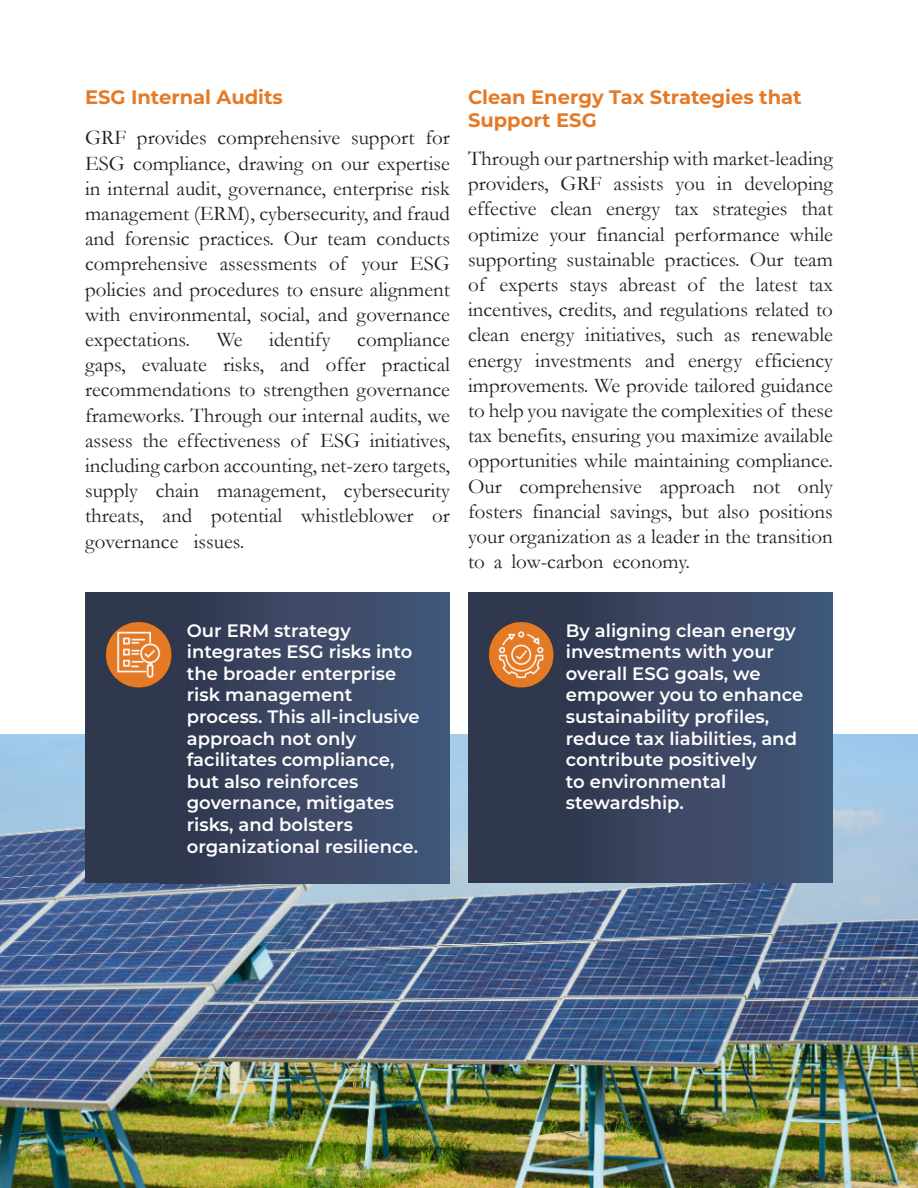
<style>
.page{position:relative;width:918px;height:1188px;background:#fff}
.page>*{position:absolute;margin:0;border:0;box-sizing:border-box;transform-origin:0 0}
.t1{font:21px/25.2px "Garamond";color:#231f20;text-align:justify}
.t2{font:700 19.5px/23.4px "Montserrat";color:#e57a26}
.t3{font:600 18px/21.6px "Montserrat";color:#fff}
</style>
<div class="page">
<img style="left:0;top:735px;width:918px;height:453px">
<div style="left:539px;top:592px;width:294px;height:291px;background:linear-gradient(to right,#34364d,#43597b)"></div>
<div style="left:468px;top:592px;width:97px;height:291px;background:#30384d"></div>
<img style="left:488px;top:621px;width:66px;height:67px">
<div style="left:160px;top:592px;width:290px;height:292px;background:linear-gradient(to right,#34364d,#43597b)"></div>
<div style="left:85px;top:592px;width:101px;height:291px;background:#30384d"></div>
<img style="left:105px;top:621px;width:67px;height:67px">
<p class="t2" style="left:85px;top:87px;width:199px">ESG Internal Audits</p>
<p class="t1" style="left:85px;top:128px;width:366px">GRF provides comprehensive support for ESG compliance, drawing on our expertise in internal audit, governance, enterprise risk management (ERM), cybersecurity, and fraud and forensic practices. Our team conducts comprehensive assessments of your ESG policies and procedures to ensure alignment with environmental, social, and governance expectations.</p>
<p class="t1" style="left:217px;top:329px;width:27px">We</p>
<p class="t1" style="left:269px;top:329px;width:63px">identify</p>
<p class="t1" style="left:85px;top:329px;width:367px;text-indent:272px">compliance gaps, evaluate risks, and offer practical recommendations to strengthen governance frameworks. Through our internal audits, we assess the effectiveness of ESG initiatives, including carbon accounting, net-zero targets, supply chain management, cybersecurity threats, and potential whistleblower or governance issues.</p>
<p class="t2" style="left:468px;top:87px;width:335px">Clean Energy Tax Strategies that<br>Support ESG</p>
<p class="t1" style="left:468px;top:148px;width:367px">Through our partnership with market-leading providers, GRF assists you in developing effective clean energy tax strategies that optimize your financial performance while supporting sustainable practices. Our team of experts stays abreast of the latest tax incentives, credits, and regulations related to clean energy initiatives, such as renewable energy investments and energy efficiency improvements. We provide tailored guidance to help you navigate the complexities of these tax benefits, ensuring you maximize available opportunities while maintaining compliance.<br>Our comprehensive approach not only fosters financial savings, but also positions your organization as a leader in the transition to a low-carbon economy.</p>
<p class="t3" style="left:187px;top:621px;width:234px">Our ERM strategy integrates ESG risks into the broader enterprise risk management process. This all-inclusive approach not only facilitates compliance, but also reinforces governance, mitigates risks, and bolsters organizational resilience.</p>
<p class="t3" style="left:566px;top:621px;width:239px">By aligning clean energy investments with your overall ESG goals, we empower you to enhance sustainability profiles, reduce tax liabilities, and contribute positively<br>to environmental stewardship.</p>
</div>
